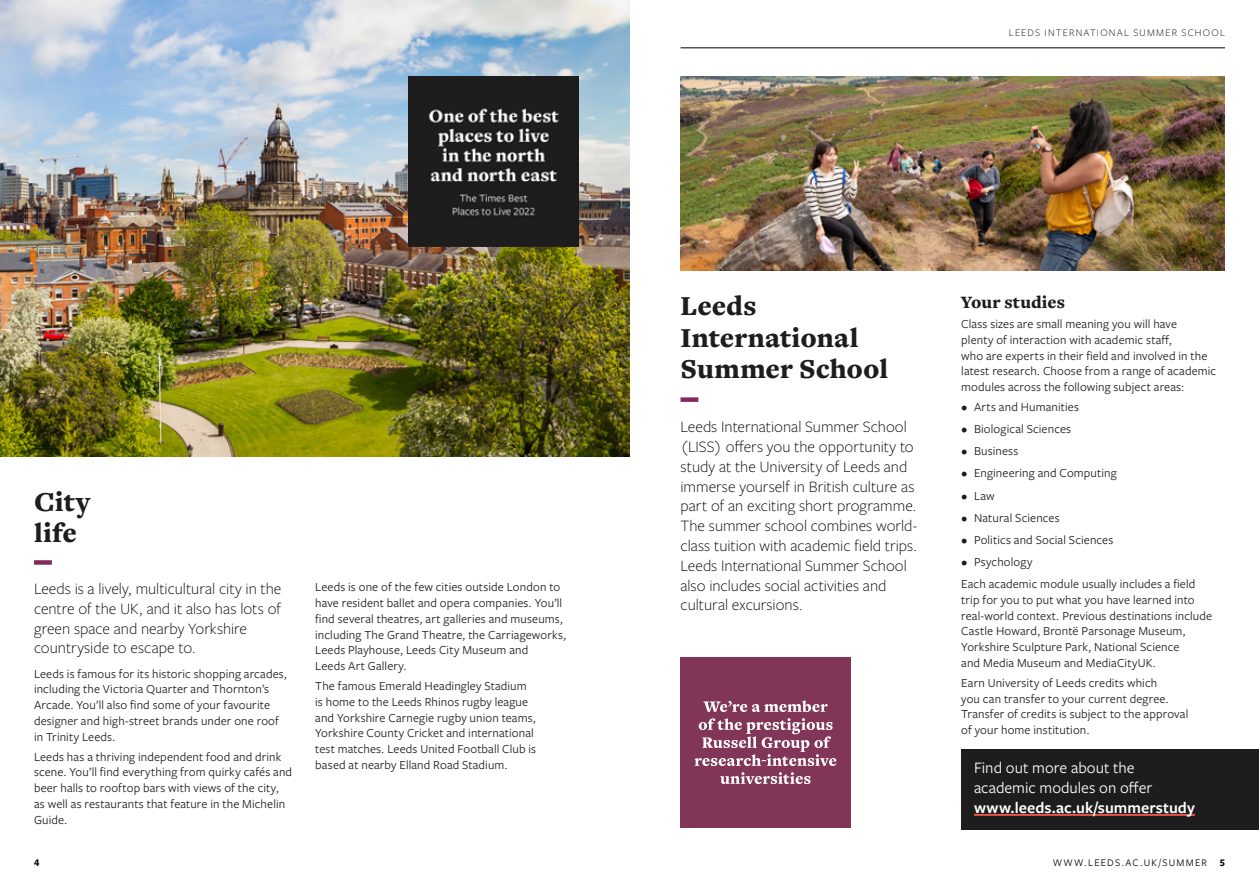
<style>
.page{position:relative;width:1259px;height:893px;background:#fff}
.page>*{position:absolute;margin:0;border:0;box-sizing:border-box;transform-origin:0 0}
.t1{font:900 28.5px/31.5px "Freight Text Pro";color:#1d1d1d}
.t2{font:900 18px "Freight Text Pro";letter-spacing:.01em;color:#1d1d1d}
.Intro_copy{font:300 16.5px/19.8px "Freight Sans Pro";color:#000}
.CTA{font:16.5px/19.8px "Freight Sans Pro";color:#fff}
.Body_copy{font:12.75px/15.8px "Freight Sans Pro";letter-spacing:.01em;color:#1d1d1d}
.t3{font:300 10.5px "Freight Sans Pro";letter-spacing:.115em;color:#000}
.t4{font:10.5px "Freight Sans Pro";letter-spacing:.115em;color:#000}
.t5{font:700 10.5px "Freight Sans Pro";color:#000}
.s1{font-weight:600}
.s2{font-weight:700}
</style>
<div class="page">
<div style="left:34px;top:560px;width:18px;height:5px;background:#83295c"></div>
<div style="left:680px;top:397px;width:18px;height:5px;background:#83295c"></div>
<hr style="left:680px;top:48px;width:545px;height:1px;background:#000">
<img style="left:0;top:0;width:629px;height:457px">
<img style="left:408px;top:77px;width:170px;height:170px">
<div style="left:961px;top:749px;width:298px;height:80px;background:#1d1d1d"></div>
<hr style="left:974px;top:814px;width:221px;height:2px;background:#ea554a">
<img style="left:680px;top:77px;width:545px;height:193px">
<div style="left:680px;top:657px;width:170px;height:170px;background:#823657"></div>
<svg style="left:720px;top:772px;width:90px;height:12px"></svg>
<svg style="left:694px;top:718px;width:142px;height:48px"></svg>
<svg style="left:703px;top:700px;width:124px;height:12px"></svg>
<h1 class="t1" style="left:34px;top:485px;width:58px">City life</h1>
<p class="Intro_copy" style="left:34px;top:578px;width:249px">Leeds is a lively, multicultural city in the centre of the UK, and it also has lots of green space and nearby Yorkshire countryside to escape to.</p>
<p class="Body_copy" style="left:34px;top:665px;width:254px">Leeds is famous for its historic shopping arcades, including the Victoria Quarter and Thornton’s Arcade. You’ll also find some of your favourite designer and high-street brands under one roof in Trinity Leeds.</p>
<p class="Body_copy" style="left:34px;top:748px;width:260px">Leeds has a thriving independent food and drink scene. You’ll find everything from quirky cafés and beer halls to rooftop bars with views of the city, as well as restaurants that feature in the Michelin Guide.</p>
<p class="Body_copy" style="left:315px;top:579px;width:252px">Leeds is one of the few cities outside London to have resident ballet and opera companies. You’ll find several theatres, art galleries and museums, including The Grand Theatre, the Carriageworks, Leeds Playhouse, Leeds City Museum and<br>Leeds Art Gallery.</p>
<p class="Body_copy" style="left:315px;top:677px;width:222px">The famous Emerald Headingley Stadium is home to the Leeds Rhinos rugby league and Yorkshire Carnegie rugby union teams, Yorkshire County Cricket and international test matches. Leeds United Football Club is based at nearby Elland Road Stadium.</p>
<p class="t3" style="left:1009px;top:26px;width:217px">LEEDS INTERNATIONAL SUMMER SCHOOL</p>
<h1 class="t1" style="left:680px;top:290px;width:209px">Leeds<br>International<br>Summer School</h1>
<p class="Intro_copy" style="left:680px;top:416px;width:238px">Leeds International Summer School (LISS) offers you the opportunity to study at the University of Leeds and immerse yourself in British culture as part of an exciting short programme.<br>The summer school combines world&shy;class tuition with academic field trips.<br>Leeds International Summer School also includes social activities and cultural excursions.</p>
<h2 class="t2" style="left:961px;top:290px;width:105px">Your studies</h2>
<p class="Body_copy" style="left:961px;top:316px;width:256px">Class sizes are small meaning you will have<br>plenty of interaction with academic staff,<br>who are experts in their field and involved in the latest research. Choose from a range of academic modules across the following subject areas:</p>
<p class="Body_copy" style="left:961px;top:399px;width:119px">• Arts and Humanities</p>
<p class="Body_copy" style="left:961px;top:421px;width:111px">• Biological Sciences</p>
<p class="Body_copy" style="left:961px;top:443px;width:58px">• Business</p>
<p class="Body_copy" style="left:961px;top:465px;width:157px">• Engineering and Computing</p>
<p class="Body_copy" style="left:961px;top:487px;width:35px">• Law</p>
<p class="Body_copy" style="left:961px;top:509px;width:100px">• Natural Sciences</p>
<p class="Body_copy" style="left:961px;top:531px;width:154px">• Politics and Social Sciences</p>
<p class="Body_copy" style="left:961px;top:553px;width:73px">• Psychology</p>
<p class="Body_copy" style="left:961px;top:576px;width:252px">Each academic module usually includes a field trip for you to put what you have learned into real-world context. Previous destinations include Castle Howard, Brontë Parsonage Museum, Yorkshire Sculpture Park, National Science<br>and Media Museum and MediaCityUK.</p>
<p class="Body_copy" style="left:961px;top:674px;width:229px">Earn University of Leeds credits which<br>you can transfer to your current degree.<br>Transfer of credits is subject to the approval of your home institution.</p>
<p class="CTA" style="left:974px;top:757px;width:222px">Find out more about the academic modules on offer <span class="s1">www.leeds.ac.uk/summerstudy</span></p>
<p class="t5" style="left:34px;top:855px;width:7px">4</p>
<p class="t4" style="left:1052px;top:856px;width:174px">WWW.LEEDS.AC.UK/SUMMER <span class="s2">5</span></p>
</div>
